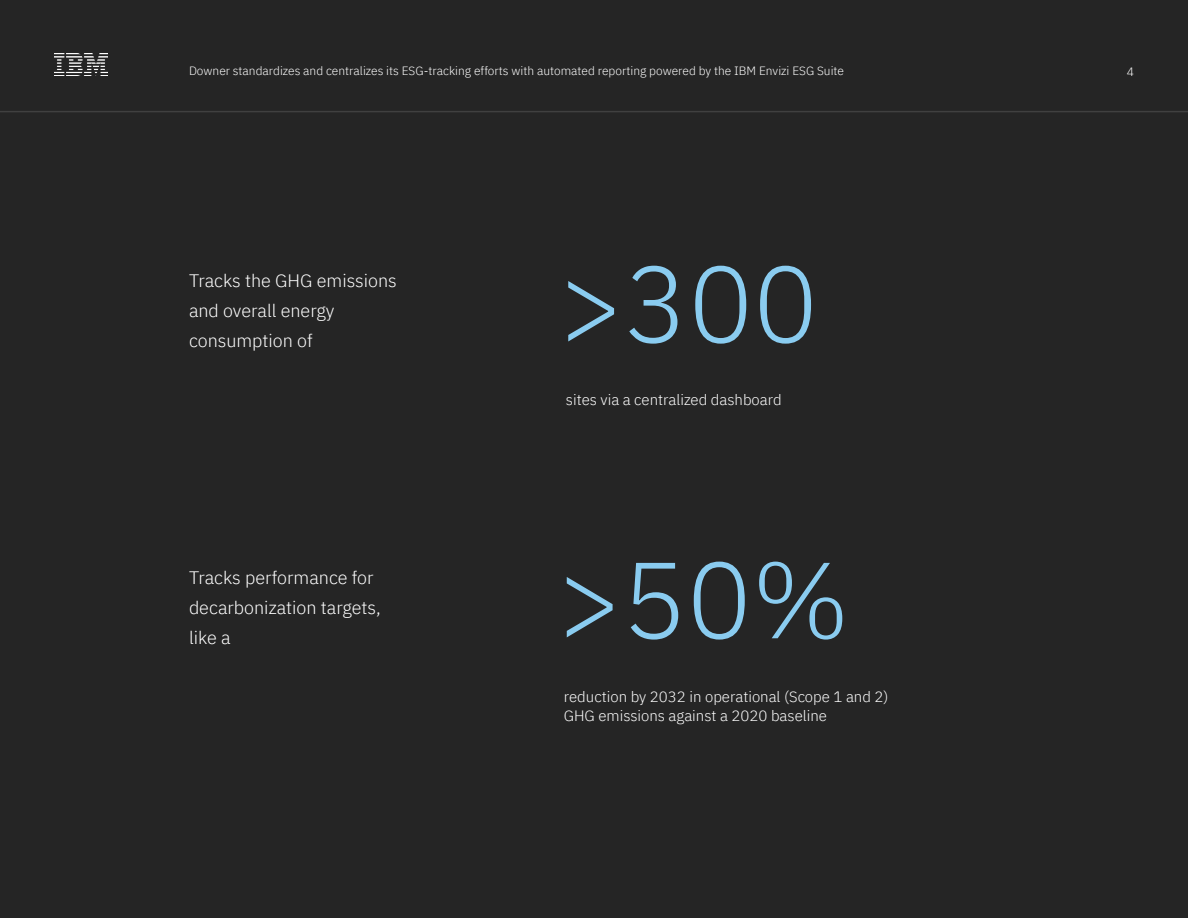
<style>
.page{position:relative;width:1188px;height:918px;background:#252525}
.page>*{position:absolute;margin:0;border:0;box-sizing:border-box;transform-origin:0 0}
.t1{font:300 108px "IBM Plex Sans";color:#8accf0}
.t2{font:300 18px/30px "IBM Plex Sans";color:#fff}
.t3{font:300 15px/19.5px "IBM Plex Sans";color:#fff}
.t4{font:300 12px "IBM Plex Sans";color:#fff}
</style>
<div class="page">
<hr style="left:0;top:111px;width:1188px;height:1px;background:#dcddde">
<img style="left:54px;top:54px;width:54px;height:22px">
<p class="t4" style="left:189px;top:62px;width:657px">Downer standardizes and centralizes its ESG-tracking efforts with automated reporting powered by the IBM Envizi ESG Suite</p>
<p class="t4" style="left:1127px;top:63px;width:9px">4</p>
<p class="t2" style="left:189px;top:264px;width:209px">Tracks the GHG emissions and overall energy consumption of</p>
<p class="t2" style="left:189px;top:562px;width:193px">Tracks performance for decarbonization targets, like a</p>
<p class="t1" style="left:559px;top:223px;width:261px">&gt;300</p>
<p class="t3" style="left:566px;top:389px;width:217px">sites via a centralized dashboard</p>
<p class="t1" style="left:557px;top:519px;width:294px">&gt;50%</p>
<p class="t3" style="left:564px;top:685px;width:326px">reduction by 2032 in operational (Scope 1 and 2)<br>GHG emissions against a 2020 baseline</p>
</div>
